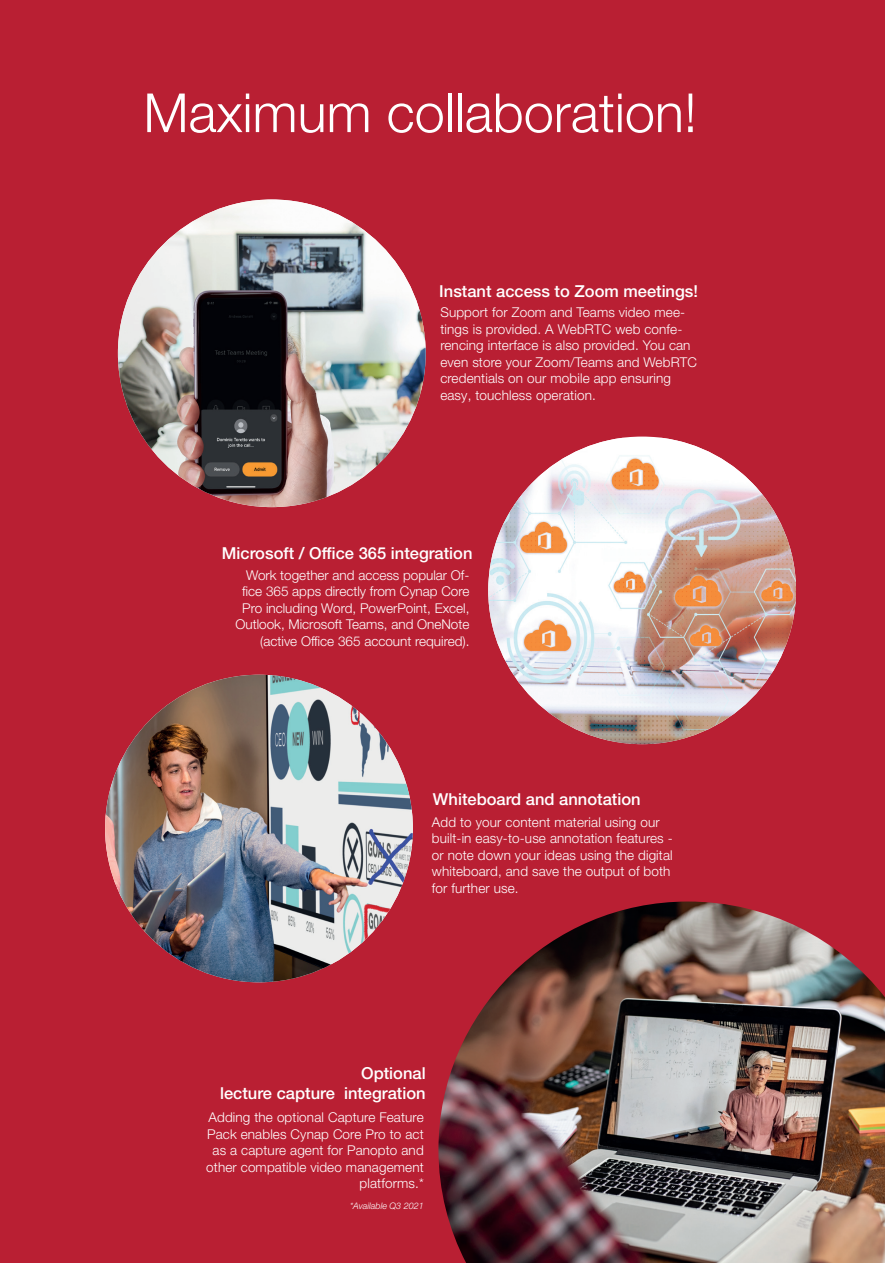
<style>
.page{position:relative;width:885px;height:1263px;background:#fff}
.page>*{position:absolute;margin:0;border:0;box-sizing:border-box;transform-origin:0 0}
.t1{font:300 54px "Helvetica Neue LT Pro";color:#fff}
.t2{font:500 16.5px/19.8px "Helvetica Neue LT Pro";color:#fff;text-align:right}
.t3{font:300 13.5px/16.5px "Helvetica Neue LT Pro";letter-spacing:.01em;color:#fff;text-align:right}
.t4{font:italic 300 9px "Helvetica Neue LT Pro";color:#fff}
</style>
<div class="page">
<div style="left:0;top:0;width:884px;height:1263px;background:#b91f33"></div>
<img style="left:488px;top:438px;width:307px;height:306px">
<img style="left:118px;top:199px;width:307px;height:308px;border-radius:154px">
<img style="left:105px;top:675px;width:308px;height:307px;border-radius:154px">
<img style="left:438px;top:901px;width:446px;height:362px">
<h1 class="t1" style="left:143px;top:80px;width:555px">Maximum collaboration!</h1>
<p class="t2" style="left:439px;top:281px;width:260px">Instant access to Zoom meetings!</p>
<p class="t3" style="left:440px;top:304px;width:258px;text-align:left">Support for Zoom and Teams video mee&shy;tings is provided. A WebRTC web confe&shy;rencing interface is also provided. You can even store your Zoom/Teams and WebRTC credentials on our mobile app ensuring easy, touchless operation.</p>
<p class="t2" style="left:222px;top:543px;width:252px">Microsoft / Office 365 integration</p>
<p class="t3" style="left:235px;top:567px;width:235px">Work together and access popular Of&shy;fice 365 apps directly from Cynap Core Pro including Word, PowerPoint, Excel, Outlook, Microsoft Teams, and OneNote (active Office 365 account required).</p>
<p class="t2" style="left:433px;top:789px;width:209px">Whiteboard and annotation</p>
<p class="t3" style="left:432px;top:813px;width:242px;text-align:left">Add to your content material using our built-in easy-to-use annotation features - or note down your ideas using the digital whiteboard, and save the output of both for further use.</p>
<p class="t2" style="left:220px;top:1063px;width:207px">Optional<br>lecture capture integration</p>
<p class="t3" style="left:206px;top:1109px;width:219px">Adding the optional Capture Feature<br>Pack enables Cynap Core Pro to act as a capture agent for Panopto and other compatible video management platforms.*</p>
<p class="t4" style="left:350px;top:1200px;width:75px">*Available Q3 2021</p>
</div>
